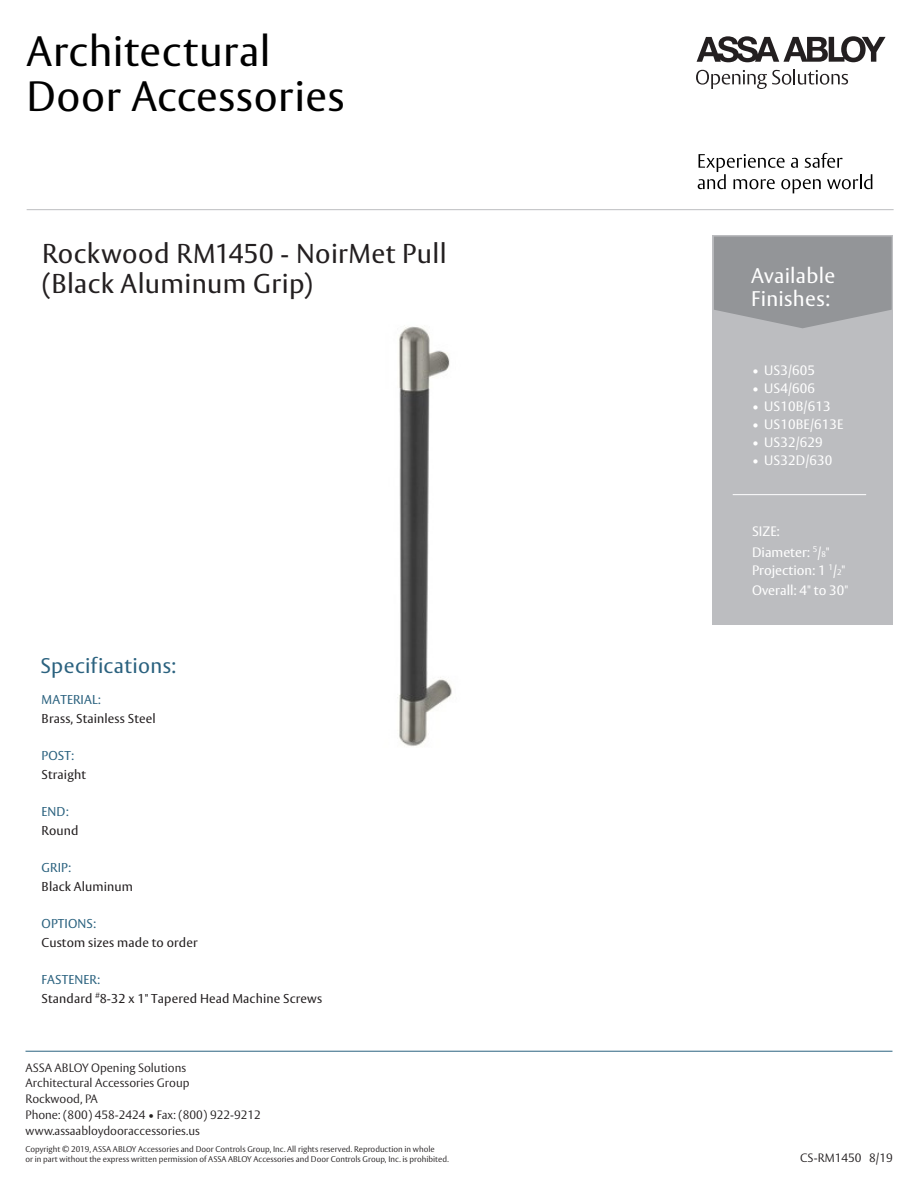
<style>
.page{position:relative;width:918px;height:1188px;background:#fff}
.page>*{position:absolute;margin:0;border:0;box-sizing:border-box;transform-origin:0 0}
.t1{font:42px/45.8px "ASSA Vesta";letter-spacing:.015em;color:#000}
.t2{font:27px/30px "ASSA Vesta";letter-spacing:.01em;color:#231f20}
.t3{font:21px/22.5px "ASSA Vesta";letter-spacing:.015em;color:#fff}
.t4{font:21px "ASSA Vesta";letter-spacing:.015em;color:#2b627f}
.t5{font:13.5px/18px "ASSA Vesta";letter-spacing:.01em;color:#fff}
.t6{font:12.75px "ASSA Vesta";letter-spacing:.01em;color:#231f20}
.t7{font:12.75px "ASSA Vesta";letter-spacing:.01em;color:#2b627f}
.t8{font:300 12px "ASSA Vesta";color:#231f20}
.t9{font:300 8.25px/9.8px "ASSA Vesta";color:#231f20}
.s1{font-size:8.1px}
</style>
<div class="page">
<div style="left:713px;top:235px;width:180px;height:390px;background:#bcbdc0"></div>
<svg style="left:714px;top:237px;width:178px;height:91px;background:#97989b"></svg>
<img style="left:397px;top:325px;width:55px;height:422px">
<hr style="left:26px;top:1051px;width:866px;height:1px;background:#2b627f">
<hr style="left:733px;top:494px;width:133px;height:1px;background:#fff">
<hr style="left:27px;top:209px;width:867px;height:1px;background:#bcbdc0">
<svg style="left:697px;top:36px;width:189px;height:26px"></svg>
<svg style="left:696px;top:69px;width:152px;height:20px"></svg>
<svg style="left:698px;top:153px;width:174px;height:40px"></svg>
<p class="t1" style="left:27px;top:30px;width:319px">Architectural<br>Door Accessories</p>
<p class="t2" style="left:42px;top:240px;width:406px">Rockwood RM1450 - NoirMet Pull (Black Aluminum Grip)</p>
<p class="t4" style="left:41px;top:653px;width:137px">Specifications:</p>
<p class="t7" style="left:42px;top:692px;width:61px">MATERIAL:</p>
<p class="t6" style="left:42px;top:710px;width:116px">Brass, Stainless Steel</p>
<p class="t7" style="left:42px;top:748px;width:34px">POST:</p>
<p class="t6" style="left:42px;top:766px;width:46px">Straight</p>
<p class="t7" style="left:42px;top:804px;width:29px">END:</p>
<p class="t6" style="left:42px;top:822px;width:38px">Round</p>
<p class="t7" style="left:42px;top:860px;width:31px">GRIP:</p>
<p class="t6" style="left:42px;top:878px;width:93px">Black Aluminum</p>
<p class="t7" style="left:42px;top:916px;width:56px">OPTIONS:</p>
<p class="t6" style="left:42px;top:934px;width:158px">Custom sizes made to order</p>
<p class="t7" style="left:42px;top:972px;width:60px">FASTENER:</p>
<p class="t6" style="left:42px;top:990px;width:282px">Standard <sup>#</sup>8-32 x 1" Tapered Head Machine Screws</p>
<p class="t8" style="left:26px;top:1060px;width:162px">ASSA ABLOY Opening Solutions</p>
<p class="t8" style="left:26px;top:1076px;width:166px">Architectural Accessories Group</p>
<p class="t8" style="left:26px;top:1092px;width:74px">Rockwood, PA</p>
<p class="t8" style="left:26px;top:1107px;width:237px">Phone: (800) 458-2424 • Fax: (800) 922-9212</p>
<p class="t8" style="left:26px;top:1123px;width:176px">www.assaabloydooraccessories.us</p>
<p class="t9" style="left:26px;top:1144px;width:425px">Copyright © 2019, ASSA ABLOY Accessories and Door Controls Group, Inc. All rights reserved. Reproduction in whole<br>or in part without the express written permission of ASSA ABLOY Accessories and Door Controls Group, Inc. is prohibited.</p>
<p class="t3" style="left:751px;top:265px;width:86px">Available<br>Finishes:</p>
<p class="t5" style="left:752px;top:362px;width:64px">• US3/605</p>
<p class="t5" style="left:752px;top:380px;width:64px">• US4/606</p>
<p class="t5" style="left:752px;top:398px;width:80px">• US10B/613</p>
<p class="t5" style="left:752px;top:416px;width:93px">• US10BE/613E</p>
<p class="t5" style="left:752px;top:434px;width:72px">• US32/629</p>
<p class="t5" style="left:752px;top:452px;width:82px">• US32D/630</p>
<p class="t5" style="left:752px;top:523px;width:29px">SIZE:</p>
<p class="t5" style="left:752px;top:543px;width:95px">Diameter: <sup>5</sup>/<span class="s1">8</span>"<br>Projection: 1 <sup>1</sup>/<span class="s1">2</span>"</p>
<p class="t5" style="left:752px;top:582px;width:98px">Overall: 4" to 30"</p>
<p class="t8" style="left:800px;top:1151px;width:94px">CS-RM1450 8/19</p>
</div>
